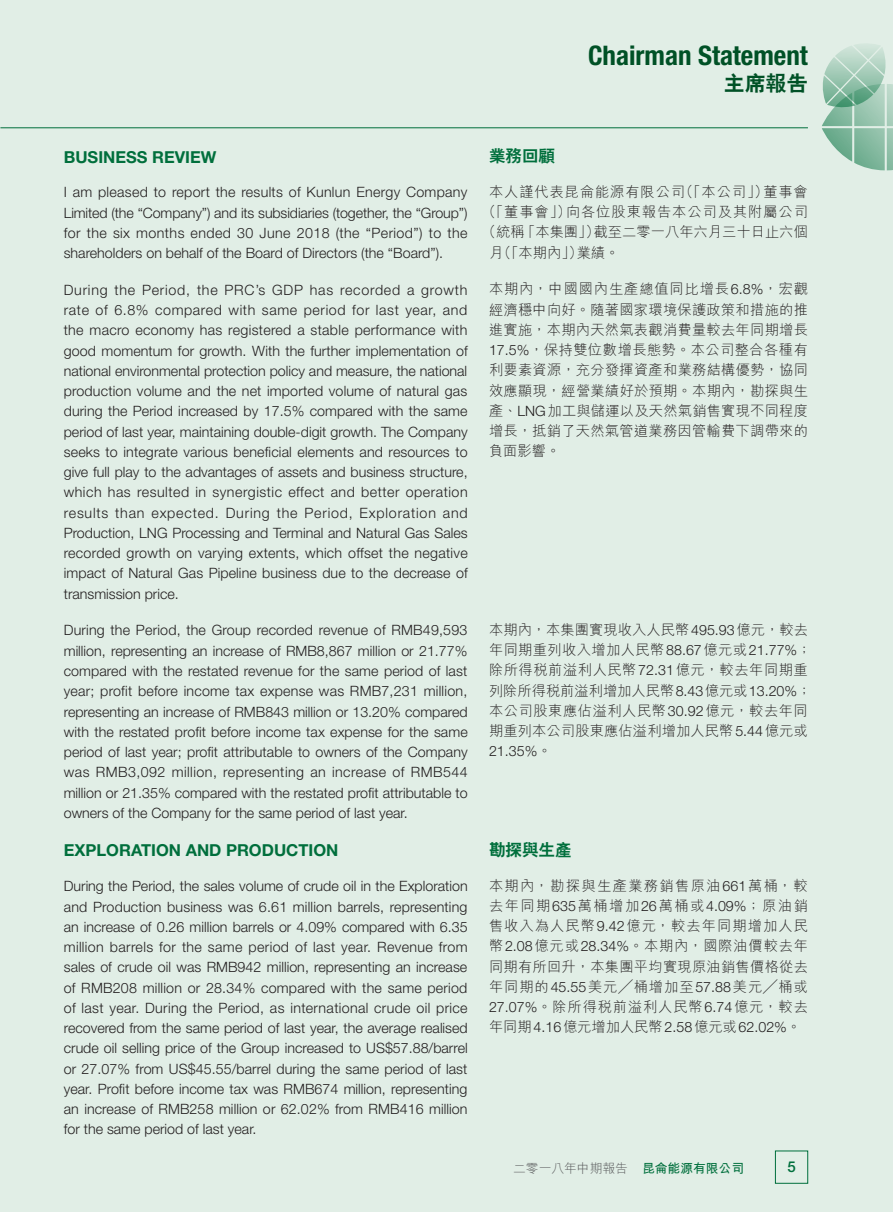
<style>
.page{position:relative;width:893px;height:1212px;background:#e1eee6}
.page>*{position:absolute;margin:0;border:0;box-sizing:border-box;transform-origin:0 0}
.Heading_E{font:700 condensed 27px "Helvetica Neue LT Std";color:#005126}
.Heading_C{font:800 21px "C Hei 2 HK";color:#005126}
.Subhead_1_e{font:700 16.5px "Helvetica Neue LT Std";color:#006f3c}
.Subhead_1_c{font:800 16.5px "C Hei 2 HK";color:#006f3c}
.t1{font:500 15px "Helvetica Neue LT Std";color:#006f3c}
.body_e{font:300 14.25px/20.2px "Helvetica Neue LT Std";color:#231f20;text-align:justify}
.body_c{font:300 14.25px/20.2px "M Hei HK";letter-spacing:.02em;color:#231f20;text-align:justify}
.body_c-2{font:300 14.25px "M Hei HK";letter-spacing:.065em;color:#231f20}
.body_c-3{font:300 14.25px "M Hei HK";color:#231f20}
.t2{font:300 12.75px "M Hei HK";color:#57585a}
.s1{font-family:"Helvetica Neue LT Std"}
.s2{font-weight:700;color:#006f3c}
</style>
<div class="page">
<div style="left:775px;top:1151px;width:33px;height:32px;border:1px solid #006f3c"></div>
<svg style="left:822px;top:44px;width:71px;height:126px"></svg>
<hr style="left:0;top:127px;width:808px;height:1px;background:#006f3c">
<p class="Heading_E" style="left:588px;top:39px;width:221px">Chairman Statement</p>
<p class="Heading_C" style="left:724px;top:73px;width:85px">主席報告</p>
<p class="Subhead_1_e" style="left:64px;top:146px;width:154px">BUSINESS REVIEW</p>
<p class="body_e" style="left:64px;top:182px;width:405px">I am pleased to report the results of Kunlun Energy Company Limited (the “Company”) and its subsidiaries (together, the “Group”) for the six months ended 30 June 2018 (the “Period”) to the shareholders on behalf of the Board of Directors (the “Board”).</p>
<p class="body_e" style="left:64px;top:279px;width:406px">During the Period, the PRC’s GDP has recorded a growth rate of 6.8% compared with same period for last year, and the macro economy has registered a stable performance with good momentum for growth. With the further implementation of national environmental protection policy and measure, the national production volume and the net imported volume of natural gas during the Period increased by 17.5% compared with the same period of last year, maintaining double-digit growth. The Company seeks to integrate various beneficial elements and resources to give full play to the advantages of assets and business structure, which has resulted in synergistic effect and better operation results than expected. During the Period, Exploration and Production, LNG Processing and Terminal and Natural Gas Sales recorded growth on varying extents, which offset the negative impact of Natural Gas Pipeline business due to the decrease of transmission price.</p>
<p class="body_e" style="left:64px;top:620px;width:406px">During the Period, the Group recorded revenue of RMB49,593 million, representing an increase of RMB8,867 million or 21.77% compared with the restated revenue for the same period of last year; profit before income tax expense was RMB7,231 million, representing an increase of RMB843 million or 13.20% compared with the restated profit before income tax expense for the same period of last year; profit attributable to owners of the Company was RMB3,092 million, representing an increase of RMB544 million or 21.35% compared with the restated profit attributable to owners of the Company for the same period of last year.</p>
<p class="Subhead_1_e" style="left:64px;top:840px;width:276px">EXPLORATION AND PRODUCTION</p>
<p class="body_e" style="left:64px;top:876px;width:405px">During the Period, the sales volume of crude oil in the Exploration and Production business was 6.61 million barrels, representing an increase of 0.26 million barrels or 4.09% compared with 6.35 million barrels for the same period of last year. Revenue from sales of crude oil was RMB942 million, representing an increase of RMB208 million or 28.34% compared with the same period of last year. During the Period, as international crude oil price recovered from the same period of last year, the average realised crude oil selling price of the Group increased to US$57.88/barrel or 27.07% from US$45.55/barrel during the same period of last year. Profit before income tax was RMB674 million, representing an increase of RMB258 million or 62.02% from RMB416 million for the same period of last year.</p>
<p class="Subhead_1_c" style="left:489px;top:148px;width:67px">業務回顧</p>
<p class="body_c-2" style="left:489px;top:184px;width:320px">本人謹代表昆侖能源有限公司（「本公司」）董事會</p>
<p class="body_c-2" style="left:482px;top:205px;width:328px">（「董事會」）向各位股東報告本公司及其附屬公司</p>
<p class="body_c-3" style="left:482px;top:225px;width:327px">（統稱「本集團」）截至二零一八年六月三十日止六個</p>
<p class="body_c" style="left:489px;top:242px;width:132px">月（「本期內」）業績。</p>
<p class="body_c" style="left:489px;top:279px;width:320px">本期內，中國國內生產總值同比增長<span class="s1">6.8%</span>，宏觀經濟穩中向好。隨著國家環境保護政策和措施的推進實施，本期內天然氣表觀消費量較去年同期增長<span class="s1">17.5%</span>，保持雙位數增長態勢。本公司整合各種有利要素資源，充分發揮資產和業務結構優勢，協同效應顯現，經營業績好於預期。本期內，勘探與生產、<span class="s1">LNG</span>加工與儲運以及天然氣銷售實現不同程度增長，抵銷了天然氣管道業務因管輸費下調帶來的負面影響。</p>
<p class="body_c" style="left:489px;top:619px;width:324px;text-align:left">本期內，本集團實現收入人民幣<span class="s1">495.93</span>億元，較去年同期重列收入增加人民幣<span class="s1">88.67</span>億元或<span class="s1">21.77%</span>；除所得稅前溢利人民幣<span class="s1">72.31</span>億元，較去年同期重列除所得稅前溢利增加人民幣<span class="s1">8.43</span>億元或<span class="s1">13.20%</span>；本公司股東應佔溢利人民幣<span class="s1">30.92</span>億元，較去年同期重列本公司股東應佔溢利增加人民幣<span class="s1">5.44</span>億元或<br><span class="s1">21.35%</span>。</p>
<p class="Subhead_1_c" style="left:489px;top:841px;width:84px">勘探與生產</p>
<p class="body_c" style="left:489px;top:875px;width:320px">本期內，勘探與生產業務銷售原油<span class="s1">661</span>萬桶，較去年同期<span class="s1">635</span>萬桶增加<span class="s1">26</span>萬桶或<span class="s1">4.09%</span>；原油銷售收入為人民幣<span class="s1">9.42</span>億元，較去年同期增加人民幣<span class="s1">2.08</span>億元或<span class="s1">28.34%</span>。本期內，國際油價較去年同期有所回升，本集團平均實現原油銷售價格從去年同期的<span class="s1">45.55</span>美元╱桶增加至<span class="s1">57.88</span>美元╱桶或<span class="s1">27.07%</span>。除所得稅前溢利人民幣<span class="s1">6.74</span>億元，較去年同期<span class="s1">4.16</span>億元增加人民幣<span class="s1">2.58</span>億元或<span class="s1">62.02%</span>。</p>
<p class="t2" style="left:513px;top:1161px;width:232px">二零一八年中期報告 <span class="s2">昆侖能源有限公司</span></p>
<p class="t1" style="left:788px;top:1157px;width:10px">5</p>
</div>
